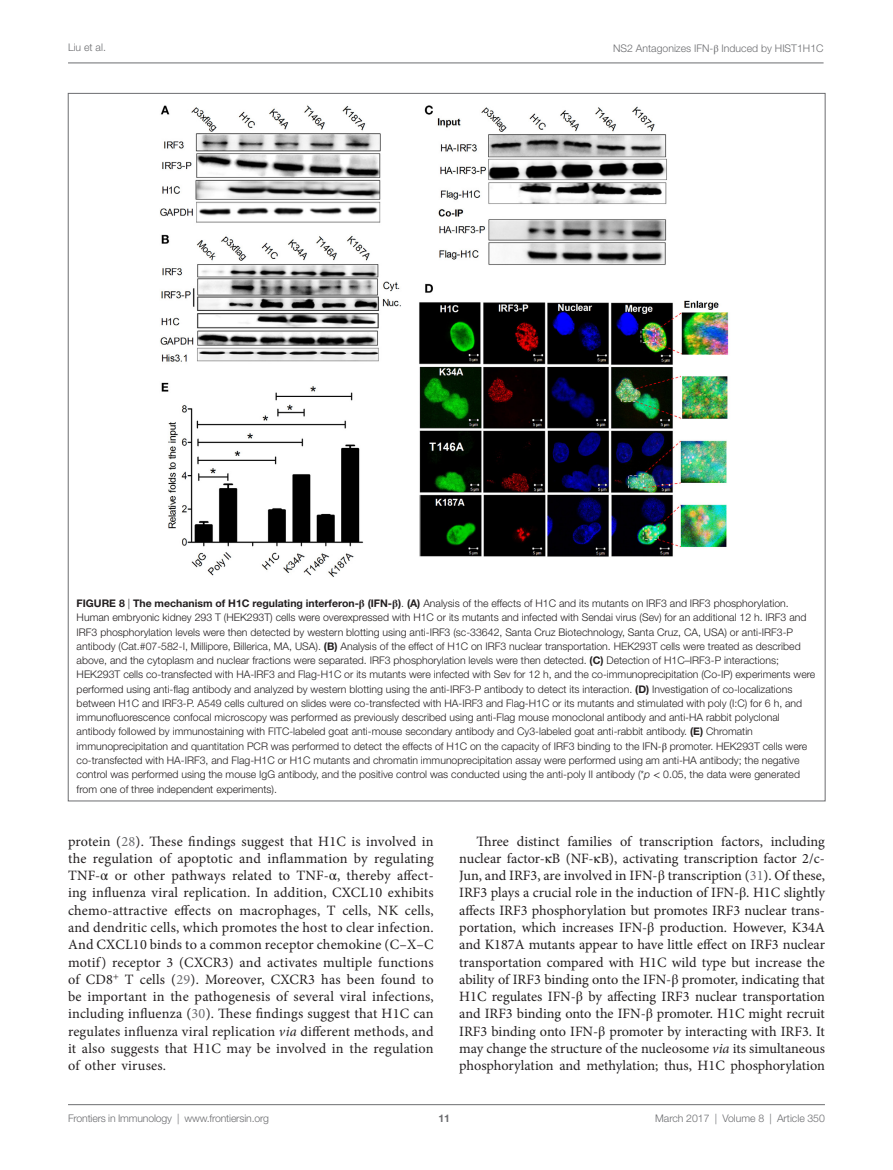
<style>
.page{position:relative;width:893px;height:1170px;background:#fff}
.page>*{position:absolute;margin:0;border:0;box-sizing:border-box;transform-origin:0 0}
.t1{font:14.25px/17.2px "Minion Pro";letter-spacing:.005em;color:#231f20;text-align:justify}
.t2{font:300 10.5px/14.2px "Helvetica Neue LT Std";color:#231f20}
.t3{font:300 10.5px "Helvetica Neue LT Std";color:#6c6d70}
.t4{font:700 10.5px "Helvetica Neue LT Std";color:#6c6d70}
.s1{font-family:"STIX General";font-weight:400}
.s2{font-weight:700}
.s3{font-family:"STIX General";font-weight:700}
.s4{font-style:italic}
.s5{color:#6c6d70}
.s6{font-family:"STIX General"}
</style>
<div class="page">
<img style="left:160px;top:105px;width:569px;height:472px">
<hr style="left:68px;top:1104px;width:757px;height:1px;background:#6c6d70">
<hr style="left:68px;top:63px;width:755px;height:1px;background:#6c6d70">
<p class="t3" style="left:68px;top:41px;width:39px">Liu et al.</p>
<p class="t3" style="left:613px;top:42px;width:212px">NS2 Antagonizes IFN-<span class="s1">β</span> Induced by HIST1H1C</p>
<p class="t2" style="left:77px;top:596px;width:740px"><span class="s2">FIG URE 8</span> | <span class="s2">The mechanism of H1C regulating interferon-</span><span class="s3">β</span> <span class="s2">(IFN-</span><span class="s3">β</span><span class="s2">)</span>. <span class="s2">(A)</span> Analysis of the effects of H1C and its mutants on IRF3 and IRF3 phosphorylation.<br>Human embryonic kidney 293 T (HEK293T) cells were overexpressed with H1C or its mutants and infected with Sendai virus (Sev) for an additional 12 h. IRF3 and IRF3 phosphorylation levels were then detected by western blotting using anti-IRF3 (sc-33642, Santa Cruz Biotechnology, Santa Cruz, CA, USA) or anti-IRF3-P antibody (Cat.#07-582-I, Millipore, Billerica, MA, USA). <span class="s2">(B)</span> Analysis of the effect of H1C on IRF3 nuclear transportation. HEK293T cells were treated as described above, and the cytoplasm and nuclear fractions were separated. IRF3 phosphorylation levels were then detected. <span class="s2">(C)</span> Detection of H1C–IRF3-P interactions; HEK293T cells co-transfected with HA-IRF3 and Flag-H1C or its mutants were infected with Sev for 12 h, and the co-immunoprecipitation (Co-IP) experiments were performed using anti-flag antibody and analyzed by western blotting using the anti-IRF3-P antibody to detect its interaction. <span class="s2">(D)</span> Investigation of co-localizations between H1C and IRF3-P. A549 cells cultured on slides were co-transfected with HA-IRF3 and Flag-H1C or its mutants and stimulated with poly (I:C) for 6 h, and immunofluorescence confocal microscopy was performed as previously described using anti-Flag mouse monoclonal antibody and anti-HA rabbit polyclonal antibody followed by immunostaining with FITC-labeled goat anti-mouse secondary antibody and Cy3-labeled goat anti-rabbit antibody. <span class="s2">(E)</span> Chromatin immunoprecipitation and quantitation PCR was performed to detect the effects of H1C on the capacity of IRF3 binding to the IFN-<span class="s1">β</span> promoter. HEK293T cells were co-transfected with HA-IRF3, and Flag-H1C or H1C mutants and chromatin immunoprecipitation assay were performed using am anti-HA antibody; the negative control was performed using the mouse IgG antibody, and the positive control was conducted using the anti-poly II antibody (*<span class="s4">p</span> <span class="s1">&lt;</span> 0.05, the data were generated from one of three independent experiments).</p>
<p class="t1" style="left:68px;top:832px;width:367px">protein (<span class="s5">28</span>). These findings suggest that H1C is involved in the regulation of apoptotic and inflammation by regulating TNF-<span class="s6">α</span> or other pathways related to TNF-<span class="s6">α</span>, thereby affect&shy;ing influenza viral replication. In addition, CXCL10 exhibits chemo-attractive effects on macrophages, T cells, NK cells, and dendritic cells, which promotes the host to clear infection.<br>And CXCL10 binds to a common receptor chemokine (C–X–C motif) receptor 3 (CXCR3) and activates multiple functions of CD8<sup>+</sup> T cells (<span class="s5">29</span>). Moreover, CXCR3 has been found to be important in the pathogenesis of several viral infections, including influenza (<span class="s5">30</span>). These findings suggest that H1C can regulates influenza viral replication <span class="s4">via</span> different methods, and it also suggests that H1C may be involved in the regulation of other viruses.</p>
<p class="t1" style="left:459px;top:832px;width:367px;text-indent:17px">Three distinct families of transcription factors, including nuclear factor-<span class="s6">κ</span>B (NF-<span class="s6">κ</span>B), activating transcription factor 2/c-Jun, and IRF3, are involved in IFN-<span class="s6">β</span> transcription (<span class="s5">31</span>). Of these, IRF3 plays a crucial role in the induction of IFN-<span class="s6">β</span>. H1C slightly affects IRF3 phosphorylation but promotes IRF3 nuclear trans&shy;portation, which increases IFN-<span class="s6">β</span> production. However, K34A and K187A mutants appear to have little effect on IRF3 nuclear transportation compared with H1C wild type but increase the ability of IRF3 binding onto the IFN-<span class="s6">β</span> promoter, indicating that H1C regulates IFN-<span class="s6">β</span> by affecting IRF3 nuclear transportation and IRF3 binding onto the IFN-<span class="s6">β</span> promoter. H1C might recruit IRF3 binding onto IFN-<span class="s6">β</span> promoter by interacting with IRF3. It may change the structure of the nucleosome <span class="s4">via</span> its simultaneous phosphorylation and methylation; thus, H1C phosphorylation</p>
<p class="t3" style="left:68px;top:1111px;width:203px">Frontiers in Immunology | www.frontiersin.org</p>
<p class="t3" style="left:655px;top:1111px;width:171px">March 2017 | Volume 8 | Article 350</p>
<p class="t4" style="left:439px;top:1111px;width:13px">11</p>
</div>
